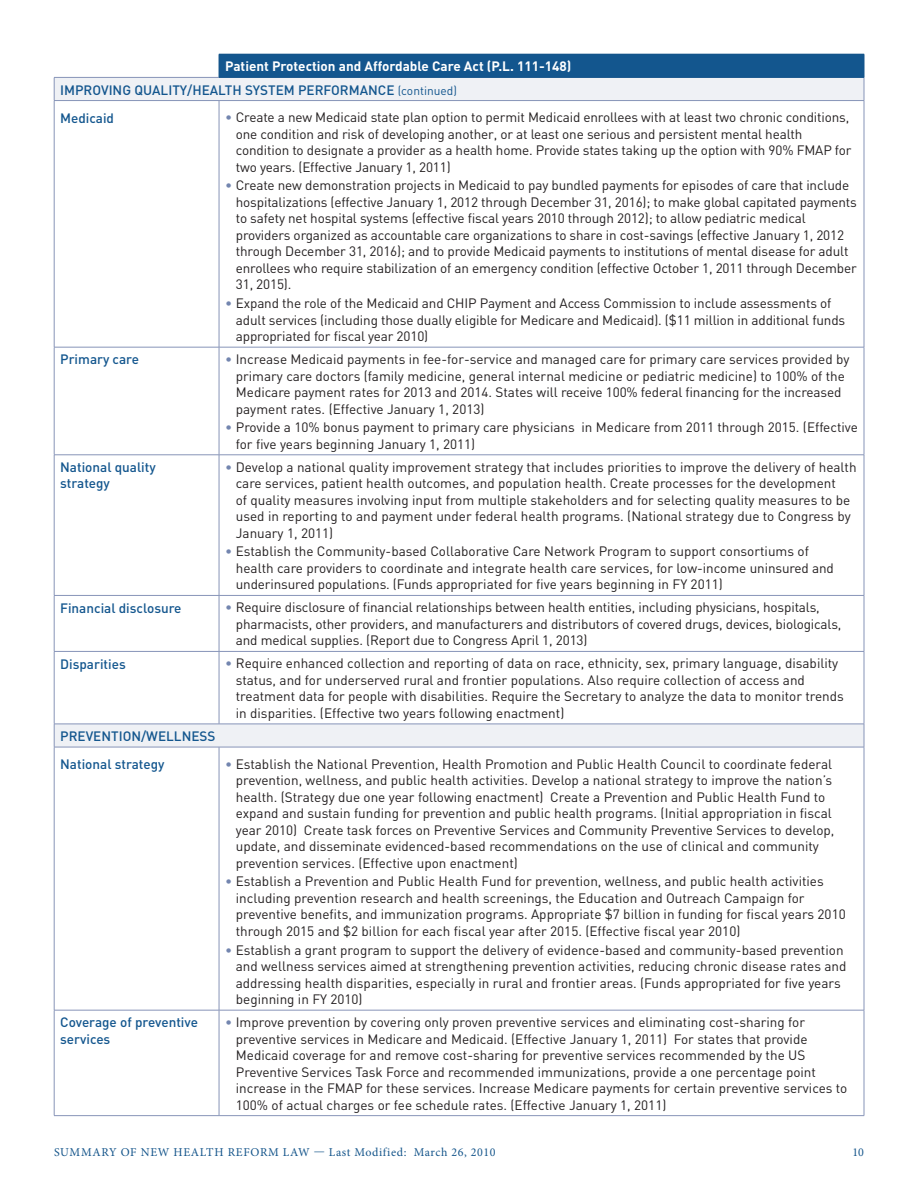
<style>
.page{position:relative;width:918px;height:1188px;background:#fff}
.page>*{position:absolute;margin:0;border:0;box-sizing:border-box;transform-origin:0 0}
.t1{font:13.5px/16.5px "DIN";color:#231f20}
.t2{font:500 13.5px/16.5px "DIN";color:#13568e}
.t3{font:700 13.5px "DIN";color:#fff}
.t4{font:12px "Minion Pro";letter-spacing:.05em;color:#15558b}
.t5{font:12px "DIN";color:#13568e}
.s1{font-weight:500;font-size:13.5px}
.s2{color:#7385af}
</style>
<div class="page">
<div style="left:219px;top:54px;width:645px;height:23px;background:#13568e"></div>
<svg style="left:55px;top:78px;width:809px;height:669px"></svg>
<svg style="left:54px;top:78px;width:1px;height:22px"></svg>
<hr style="left:54px;top:100px;width:165px;height:1px;background:#8794b8">
<hr style="left:54px;top:101px;width:1px;height:246px;background:#8794b8">
<hr style="left:219px;top:100px;width:645px;height:1px;background:#8794b8">
<hr style="left:219px;top:101px;width:1px;height:246px;background:#8794b8">
<hr style="left:864px;top:101px;width:1px;height:246px;background:#8794b8">
<hr style="left:54px;top:347px;width:165px;height:1px;background:#8794b8">
<hr style="left:54px;top:347px;width:1px;height:108px;background:#8794b8">
<hr style="left:219px;top:347px;width:645px;height:1px;background:#8794b8">
<hr style="left:219px;top:347px;width:1px;height:108px;background:#8794b8">
<hr style="left:864px;top:347px;width:1px;height:108px;background:#8794b8">
<hr style="left:54px;top:455px;width:165px;height:1px;background:#8794b8">
<hr style="left:54px;top:455px;width:1px;height:140px;background:#8794b8">
<hr style="left:219px;top:455px;width:645px;height:1px;background:#8794b8">
<hr style="left:219px;top:455px;width:1px;height:140px;background:#8794b8">
<hr style="left:864px;top:455px;width:1px;height:140px;background:#8794b8">
<hr style="left:54px;top:595px;width:165px;height:1px;background:#8794b8">
<hr style="left:54px;top:596px;width:1px;height:55px;background:#8794b8">
<hr style="left:219px;top:595px;width:645px;height:1px;background:#8794b8">
<hr style="left:219px;top:596px;width:1px;height:55px;background:#8794b8">
<hr style="left:864px;top:596px;width:1px;height:55px;background:#8794b8">
<hr style="left:54px;top:651px;width:165px;height:1px;background:#8794b8">
<hr style="left:54px;top:652px;width:1px;height:72px;background:#8794b8">
<hr style="left:219px;top:651px;width:645px;height:1px;background:#8794b8">
<hr style="left:219px;top:652px;width:1px;height:72px;background:#8794b8">
<hr style="left:864px;top:652px;width:1px;height:72px;background:#8794b8">
<hr style="left:54px;top:724px;width:165px;height:1px;background:#8794b8">
<svg style="left:54px;top:724px;width:1px;height:23px"></svg>
<hr style="left:219px;top:724px;width:645px;height:1px;background:#8794b8">
<svg style="left:864px;top:724px;width:1px;height:23px"></svg>
<hr style="left:54px;top:747px;width:165px;height:1px;background:#8794b8">
<hr style="left:54px;top:747px;width:1px;height:263px;background:#8794b8">
<hr style="left:219px;top:747px;width:645px;height:1px;background:#8794b8">
<hr style="left:219px;top:747px;width:1px;height:263px;background:#8794b8">
<hr style="left:864px;top:747px;width:1px;height:263px;background:#8794b8">
<hr style="left:54px;top:1010px;width:165px;height:1px;background:#8794b8">
<hr style="left:54px;top:1010px;width:1px;height:105px;background:#8794b8">
<hr style="left:219px;top:1010px;width:645px;height:1px;background:#8794b8">
<hr style="left:219px;top:1010px;width:1px;height:105px;background:#8794b8">
<hr style="left:864px;top:1010px;width:1px;height:105px;background:#8794b8">
<hr style="left:54px;top:1115px;width:165px;height:1px;background:#8794b8">
<hr style="left:219px;top:1115px;width:645px;height:1px;background:#8794b8">
<hr style="left:54px;top:77px;width:165px;height:1px;background:#8794b8">
<svg style="left:864px;top:54px;width:1px;height:46px"></svg>
<hr style="left:219px;top:77px;width:645px;height:1px;background:#15558b">
<p class="t3" style="left:225px;top:58px;width:348px">Patient Protection and Affordable Care Act (P.L. 111-148)</p>
<p class="t2" style="left:60px;top:81px;width:281px">Im provi ng Quality/Health System Perform</p>
<p class="t5" style="left:360px;top:83px;width:99px"><span class="s1">ance</span> (continued)</p>
<p class="t2" style="left:60px;top:109px;width:55px">Medicaid</p>
<p class="t1" style="left:236px;top:109px;width:617px;text-indent:-11px"><span class="s2">•</span> Create a new Medicaid state plan option to permit Medicaid enrollees with at least two chronic conditions, one condition and risk of developing another, or at least one serious and persistent mental health condition to designate a provider as a health home. Provide states taking up the option with 90% FMAP for two years. (Effective January 1, 2011)</p>
<p class="t1" style="left:236px;top:177px;width:623px;text-indent:-11px"><span class="s2">•</span> Create new demonstration projects in Medicaid to pay bundled payments for episodes of care that include hospitalizations (effective January 1, 2012 through December 31, 2016); to make global capitated payments to safety net hospital systems (effective fiscal years 2010 through 2012); to allow pediatric medical providers organized as accountable care organizations to share in cost-savings (effective January 1, 2012 through December 31, 2016); and to provide Medicaid payments to institutions of mental disease for adult enrollees who require stabilization of an emergency condition (effective October 1, 2011 through December 31, 2015).</p>
<p class="t1" style="left:236px;top:295px;width:611px;text-indent:-11px"><span class="s2">•</span> Expand the role of the Medicaid and CHIP Payment and Access Commission to include assessments of adult services (including those dually eligible for Medicare and Medicaid). ($11 million in additional funds appropriated for fiscal year 2010)</p>
<p class="t2" style="left:60px;top:351px;width:80px">Primary care</p>
<p class="t1" style="left:236px;top:351px;width:615px;text-indent:-11px"><span class="s2">•</span> Increase Medicaid payments in fee-for-service and managed care for primary care services provided by primary care doctors (family medicine, general internal medicine or pediatric medicine) to 100% of the Medicare payment rates for 2013 and 2014. States will receive 100% federal financing for the increased payment rates. (Effective January 1, 2013)</p>
<p class="t1" style="left:236px;top:419px;width:624px;text-indent:-11px"><span class="s2">•</span> Provide a 10% bonus payment to primary care physicians in Medicare from 2011 through 2015. (Effective for five years beginning January 1, 2011)</p>
<p class="t2" style="left:60px;top:458px;width:97px">National quality strategy</p>
<p class="t1" style="left:236px;top:458px;width:622px;text-indent:-11px"><span class="s2">•</span> Develop a national quality improvement strategy that includes priorities to improve the delivery of health care services, patient health outcomes, and population health. Create processes for the development<br>of quality measures involving input from multiple stakeholders and for selecting quality measures to be used in reporting to and payment under federal health programs. (National strategy due to Congress by January 1, 2011)</p>
<p class="t1" style="left:236px;top:543px;width:599px;text-indent:-11px"><span class="s2">•</span> Establish the Community-based Collaborative Care Network Program to support consortiums of health care providers to coordinate and integrate health care services, for low-income uninsured and underinsured populations. (Funds appropriated for five years beginning in FY 2011)</p>
<p class="t2" style="left:60px;top:599px;width:123px">Financial disclosure</p>
<p class="t1" style="left:236px;top:599px;width:607px;text-indent:-11px"><span class="s2">•</span> Require disclosure of financial relationships between health entities, including physicians, hospitals, pharmacists, other providers, and manufacturers and distributors of covered drugs, devices, biologicals, and medical supplies. (Report due to Congress April 1, 2013)</p>
<p class="t2" style="left:60px;top:655px;width:67px">Disparities</p>
<p class="t1" style="left:236px;top:655px;width:610px;text-indent:-11px"><span class="s2">•</span> Require enhanced collection and reporting of data on race, ethnicity, sex, primary language, disability status, and for underserved rural and frontier populations. Also require collection of access and treatment data for people with disabilities. Require the Secretary to analyze the data to monitor trends in disparities. (Effective two years following enactment)</p>
<p class="t2" style="left:60px;top:722px;width:157px;line-height:27.9px">Preventio n/Wellness<br>National strategy</p>
<p class="t1" style="left:236px;top:755px;width:600px;text-indent:-11px"><span class="s2">•</span> Establish the National Prevention, Health Promotion and Public Health Council to coordinate federal prevention, wellness, and public health activities. Develop a national strategy to improve the nation’s health. (Strategy due one year following enactment) Create a Prevention and Public Health Fund to expand and sustain funding for prevention and public health programs. (Initial appropriation in fiscal year 2010) Create task forces on Preventive Services and Community Preventive Services to develop, update, and disseminate evidenced-based recommendations on the use of clinical and community prevention services. (Effective upon enactment)</p>
<p class="t1" style="left:236px;top:873px;width:611px;text-indent:-11px"><span class="s2">•</span> Establish a Prevention and Public Health Fund for prevention, wellness, and public health activities including prevention research and health screenings, the Education and Outreach Campaign for preventive benefits, and immunization programs. Appropriate $7 billion in funding for fiscal years 2010 through 2015 and $2 billion for each fiscal year after 2015. (Effective fiscal year 2010)</p>
<p class="t1" style="left:236px;top:941px;width:612px;text-indent:-11px"><span class="s2">•</span> Establish a grant program to support the delivery of evidence-based and community-based prevention and wellness services aimed at strengthening prevention activities, reducing chronic disease rates and addressing health disparities, especially in rural and frontier areas. (Funds appropriated for five years beginning in FY 2010)</p>
<p class="t2" style="left:60px;top:1014px;width:139px">Coverage of preventive services</p>
<p class="t1" style="left:236px;top:1014px;width:613px;text-indent:-11px"><span class="s2">•</span> Improve prevention by covering only proven preventive services and eliminating cost-sharing for preventive services in Medicare and Medicaid. (Effective January 1, 2011) For states that provide Medicaid coverage for and remove cost-sharing for preventive services recommended by the US Preventive Services Task Force and recommended immunizations, provide a one percentage point increase in the FMAP for these services. Increase Medicare payments for certain preventive services to 100% of actual charges or fee schedule rates. (Effective January 1, 2011)</p>
<p class="t4" style="left:54px;top:1144px;width:443px">SUMMARY OF NEW HEALTH REFORM LAW — LAST MODIFIED: MARCH 26, 2010</p>
<p class="t4" style="left:852px;top:1144px;width:13px">10</p>
</div>
